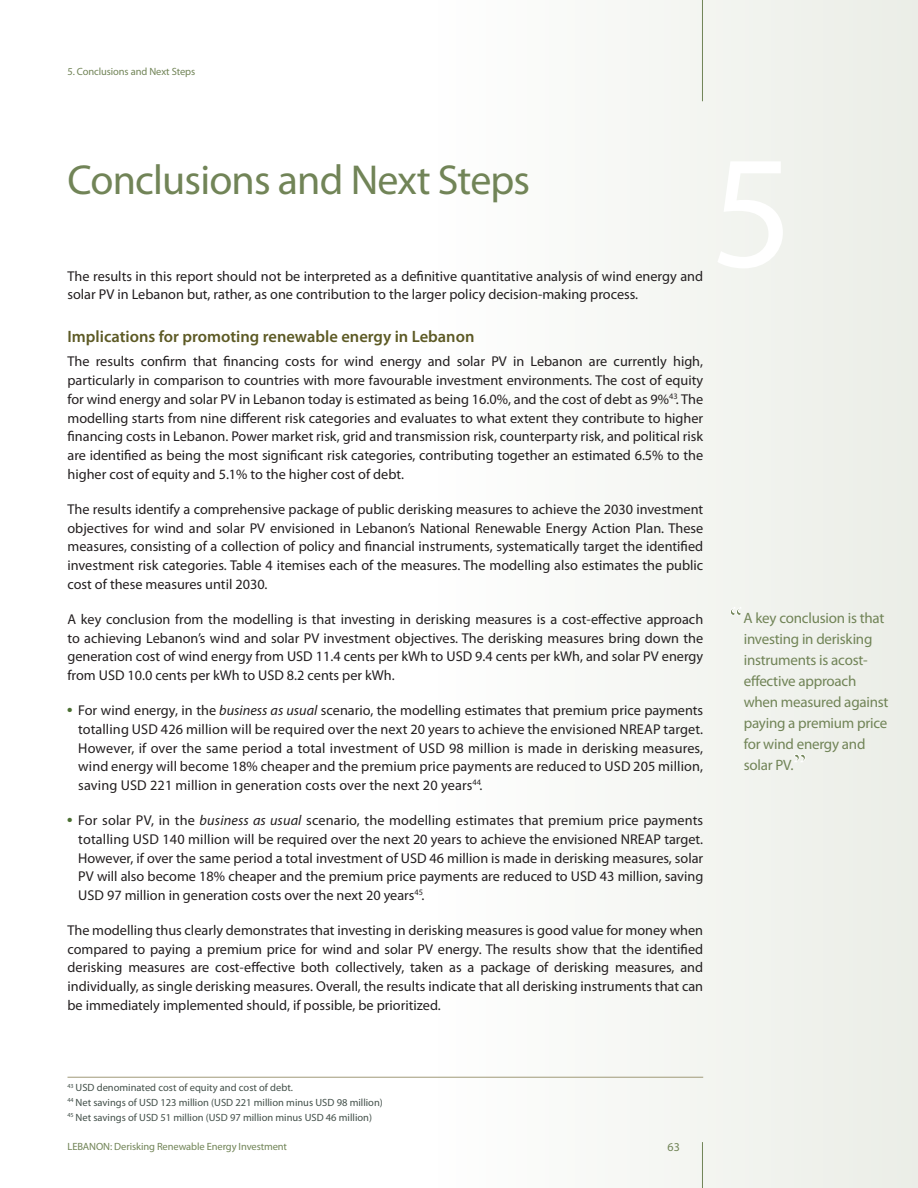
<style>
.page{position:relative;width:918px;height:1188px;background:#fff}
.page>*{position:absolute;margin:0;border:0;box-sizing:border-box;transform-origin:0 0}
.t1{font:42px "Myriad Pro";letter-spacing:-.02em;color:#718457}
.t2{font:600 16.5px "Myriad Pro";color:#5d5a25}
.t3{font:15px/21px "Myriad Pro";letter-spacing:-.015em;color:#718457}
.t4{font:14.25px/18.8px "Myriad Pro";color:#231f20;text-align:justify}
.t5{font:12px "Myriad Pro";color:#718457}
.t6{font:10.5px/14.7px "Myriad Pro";color:#43504a}
.t7{font:10.5px "Myriad Pro";letter-spacing:-.01em;color:#718457}
.s1{font-style:italic}
</style>
<div class="page">
<div style="left:0;top:0;width:918px;height:1188px;background:linear-gradient(to right,#fff,#eff1eb)"></div>
<hr style="left:702px;top:0;width:1px;height:101px;background:#718457">
<hr style="left:702px;top:1142px;width:1px;height:46px;background:#718457">
<hr style="left:68px;top:1077px;width:635px;height:1px;background:#a09a78">
<svg style="left:730px;top:607px;width:12px;height:9px"></svg>
<svg style="left:794px;top:754px;width:12px;height:9px"></svg>
<p class="t7" style="left:68px;top:65px;width:129px">5. Conclusions and Next Steps</p>
<h1 class="t1" style="left:68px;top:154px;width:464px">Conclusions and Next Steps</h1>
<p class="t4" style="left:68px;top:266px;width:637px">The results in this report should not be interpreted as a definitive quantitative analysis of wind energy and solar PV in Lebanon but, rather, as one contribution to the larger policy decision-making process.</p>
<p class="t2" style="left:68px;top:326px;width:408px">Implications for promoting renewable energy in Lebanon</p>
<p class="t4" style="left:67px;top:352px;width:637px">The results confirm that financing costs for wind energy and solar PV in Lebanon are currently high, particularly in comparison to countries with more favourable investment environments. The cost of equity for wind energy and solar PV in Lebanon today is estimated as being 16.0%, and the cost of debt as 9%<sup>43</sup>. The modelling starts from nine different risk categories and evaluates to what extent they contribute to higher financing costs in Lebanon. Power market risk, grid and transmission risk, counterparty risk, and political risk are identified as being the most significant risk categories, contributing together an estimated 6.5% to the higher cost of equity and 5.1% to the higher cost of debt.</p>
<p class="t4" style="left:67px;top:500px;width:637px">The results identify a comprehensive package of public derisking measures to achieve the 2030 investment objectives for wind and solar PV envisioned in Lebanon’s National Renewable Energy Action Plan. These measures, consisting of a collection of policy and financial instruments, systematically target the identified investment risk categories. Table 4 itemises each of the measures. The modelling also estimates the public cost of these measures until 2030.</p>
<p class="t4" style="left:67px;top:610px;width:637px">A key conclusion from the modelling is that investing in derisking measures is a cost-effective approach to achieving Lebanon’s wind and solar PV investment objectives. The derisking measures bring down the generation cost of wind energy from USD 11.4 cents per kWh to USD 9.4 cents per kWh, and solar PV energy from USD 10.0 cents per kWh to USD 8.2 cents per kWh.</p>
<p class="t4" style="left:78px;top:701px;width:626px;text-indent:-11px"><sup>●</sup> For wind energy, in the <span class="s1">business as usual</span> scenario, the modelling estimates that premium price payments totalling USD 426 million will be required over the next 20 years to achieve the envisioned NREAP target.<br>However, if over the same period a total investment of USD 98 million is made in derisking measures, wind energy will become 18% cheaper and the premium price payments are reduced to USD 205 million, saving USD 221 million in generation costs over the next 20 years<sup>44</sup>.</p>
<p class="t4" style="left:78px;top:811px;width:627px;text-indent:-11px"><sup>●</sup> For solar PV, in the <span class="s1">business as usual</span> scenario, the modelling estimates that premium price payments totalling USD 140 million will be required over the next 20 years to achieve the envisioned NREAP target.<br>However, if over the same period a total investment of USD 46 million is made in derisking measures, solar PV will also become 18% cheaper and the premium price payments are reduced to USD 43 million, saving USD 97 million in generation costs over the next 20 years<sup>45</sup>.</p>
<p class="t4" style="left:68px;top:921px;width:637px">The modelling thus clearly demonstrates that investing in derisking measures is good value for money when compared to paying a premium price for wind and solar PV energy. The results show that the identified derisking measures are cost-effective both collectively, taken as a package of derisking measures, and individually, as single derisking measures. Overall, the results indicate that all derisking instruments that can be immediately implemented should, if possible, be prioritized.</p>
<p class="t6" style="left:68px;top:1080px;width:317px"><sup>43</sup> USD denominated cost of equity and cost of debt.<br><sup>44</sup> Net savings of USD 123 million (USD 221 million minus USD 98 million)<br><sup>45</sup> Net savings of USD 51 million (USD 97 million minus USD 46 million)</p>
<p class="t7" style="left:68px;top:1140px;width:221px">LEBANON: Derisking Renewable Energy Investment</p>
<p class="t5" style="left:668px;top:1140px;width:14px">63</p>
<p class="t3" style="left:744px;top:607px;width:146px">A key conclusion is that investing in derisking instruments is acost&shy;effective approach when measured against paying a premium price for wind energy and solar PV.</p>
</div>
